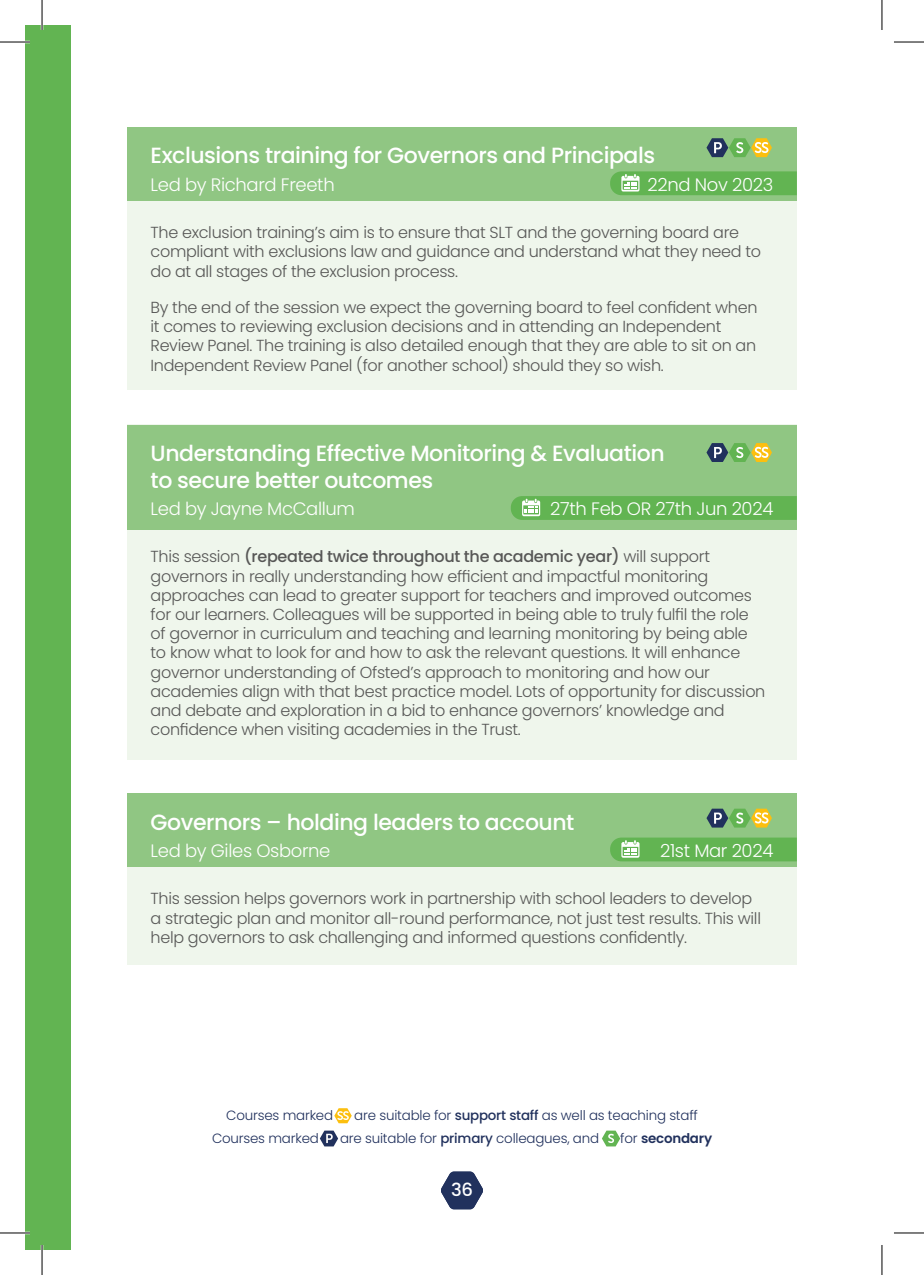
<style>
.page{position:relative;width:924px;height:1275px;background:#fff}
.page>*{position:absolute;margin:0;border:0;box-sizing:border-box;transform-origin:0 0}
.t1{font:500 22px/26.4px "Poppins";letter-spacing:-.02em;color:#fff}
.t2{font:300 18px "Poppins";letter-spacing:-.02em;color:#fff}
.t3{font:500 18px "Poppins";color:#fff}
.t4{font:300 16px/19.2px "Poppins";letter-spacing:-.02em;color:#575756}
.t5{font:300 13.4px "Poppins";letter-spacing:-.015em;color:#21315d}
.s1{font-weight:500}
.s2{font-weight:600}
</style>
<div class="page">
<div style="left:127px;top:425px;width:669px;height:335px;background:#eff6ec"></div>
<div style="left:127px;top:793px;width:669px;height:171px;background:#eff6ec"></div>
<div style="left:127px;top:127px;width:669px;height:263px;background:#eff6ec"></div>
<div style="left:127px;top:425px;width:669px;height:105px;background:#90c683"></div>
<div style="left:127px;top:793px;width:669px;height:74px;background:#90c683"></div>
<div style="left:127px;top:127px;width:669px;height:74px;background:#90c683"></div>
<svg style="left:602px;top:1130px;width:18px;height:16px"></svg>
<svg style="left:441px;top:1171px;width:42px;height:38px"></svg>
<svg style="left:334px;top:1108px;width:17px;height:15px"></svg>
<svg style="left:320px;top:1130px;width:18px;height:16px"></svg>
<svg style="left:706px;top:443px;width:65px;height:19px"></svg>
<svg style="left:706px;top:808px;width:65px;height:19px"></svg>
<svg style="left:706px;top:138px;width:65px;height:19px"></svg>
<div style="left:511px;top:496px;width:285px;height:24px;background:#62b452"></div>
<svg style="left:610px;top:837px;width:186px;height:24px;background:#6ab85b"></svg>
<svg style="left:610px;top:171px;width:186px;height:24px;background:#6ab75b"></svg>
<div style="left:25px;top:25px;width:45px;height:1225px;background:#62b452"></div>
<hr style="left:0;top:41px;width:30px;height:2px;background:#fff">
<hr style="left:0;top:1231px;width:30px;height:3px;background:#fff">
<hr style="left:41px;top:0;width:2px;height:30px;background:#fff">
<hr style="left:41px;top:1245px;width:2px;height:30px;background:#fff">
<hr style="left:0;top:42px;width:30px;height:1px;background:#000">
<hr style="left:893px;top:42px;width:30px;height:1px;background:#000">
<hr style="left:0;top:1232px;width:30px;height:1px;background:#000">
<hr style="left:893px;top:1232px;width:30px;height:1px;background:#000">
<hr style="left:42px;top:0;width:1px;height:30px;background:#000">
<hr style="left:42px;top:1245px;width:1px;height:30px;background:#000">
<hr style="left:881px;top:0;width:1px;height:30px;background:#000">
<hr style="left:881px;top:1245px;width:1px;height:30px;background:#000">
<p class="t1" style="left:150px;top:143px;width:506px">Exclusions training for Governors and Principals</p>
<p class="t2" style="left:150px;top:174px;width:185px">Led by Richard Freeth</p>
<p class="t2" style="left:647px;top:174px;width:127px">22nd Nov 2023</p>
<p class="t4" style="left:150px;top:223px;width:611px">The exclusion training’s aim is to ensure that SLT and the governing board are compliant with exclusions law and guidance and understand what they need to do at all stages of the exclusion process.</p>
<p class="t4" style="left:150px;top:298px;width:608px">By the end of the session we expect the governing board to feel confident when it comes to reviewing exclusion decisions and in attending an Independent Review Panel. The training is also detailed enough that they are able to sit on an Independent Review Panel (for another school) should they so wish.</p>
<p class="t1" style="left:150px;top:440px;width:515px">Understanding Effective Monitoring &amp; Evaluation to secure better outcomes</p>
<p class="t2" style="left:150px;top:498px;width:206px">Led by Jayne McCallum</p>
<p class="t2" style="left:550px;top:498px;width:224px">27th Feb OR 27th Jun 2024</p>
<p class="t4" style="left:150px;top:547px;width:616px">This session <span class="s1">(repeated twice throughout the academic year)</span> will support governors in really understanding how efficient and impactful monitoring approaches can lead to greater support for teachers and improved outcomes for our learners. Colleagues will be supported in being able to truly fulfil the role of governor in curriculum and teaching and learning monitoring by being able to know what to look for and how to ask the relevant questions. It will enhance governor understanding of Ofsted’s approach to monitoring and how our academies align with that best practice model. Lots of opportunity for discussion and debate and exploration in a bid to enhance governors’ knowledge and confidence when visiting academies in the Trust.</p>
<p class="t1" style="left:150px;top:809px;width:425px">Governors – holding leaders to account</p>
<p class="t2" style="left:150px;top:840px;width:181px">Led by Giles Osborne</p>
<p class="t2" style="left:659px;top:840px;width:115px">21st Mar 2024</p>
<p class="t4" style="left:150px;top:889px;width:611px">This session helps governors work in partnership with school leaders to develop a strategic plan and monitor all-round performance, not just test results. This will help governors to ask challenging and informed questions confidently.</p>
<p class="t5" style="left:226px;top:1107px;width:473px">Courses marked S are suitable for <span class="s1">support staff</span> as well as teaching staff</p>
<p class="t5" style="left:212px;top:1130px;width:501px">Courses marked S are suitable for <span class="s1">primary</span> colleagues, and S for <span class="s2">secondary</span></p>
<p class="t3" style="left:451px;top:1179px;width:23px">36</p>
</div>
